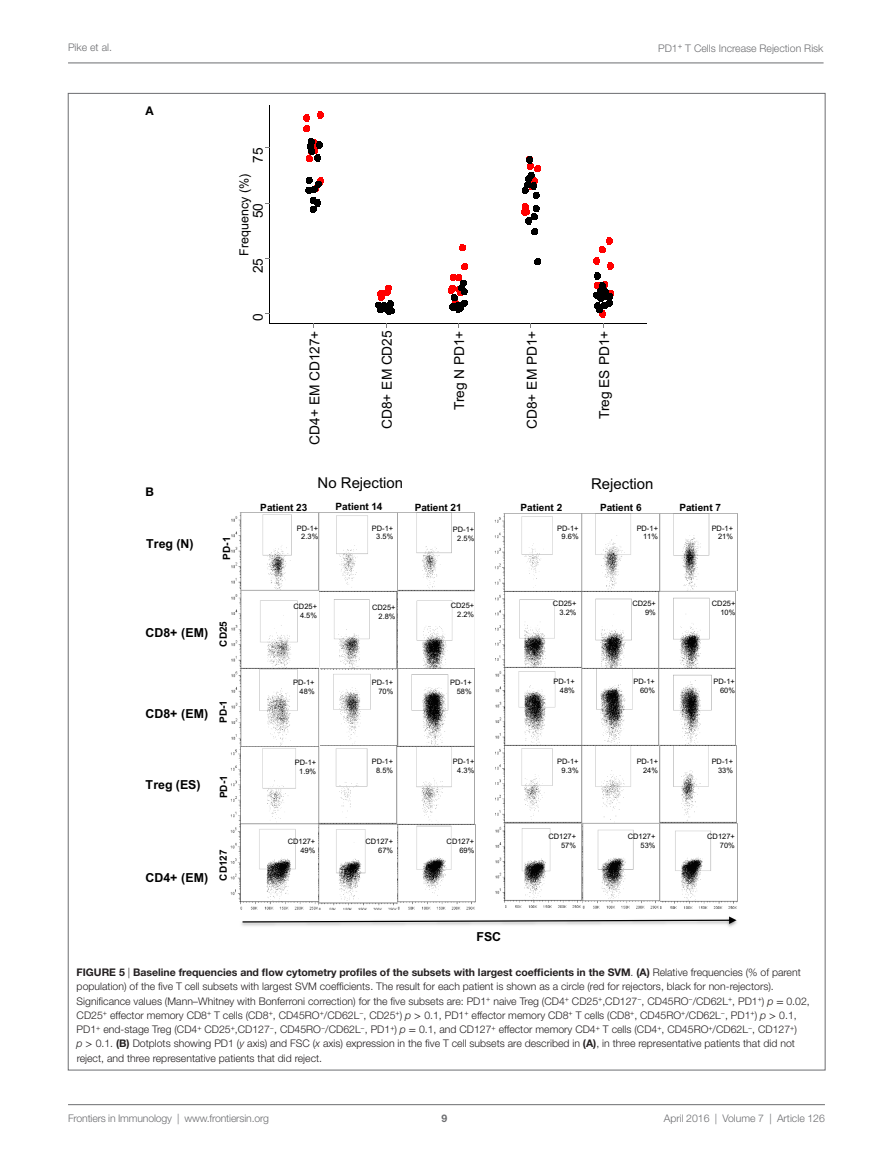
<style>
.page{position:relative;width:893px;height:1170px;background:#fff}
.page>*{position:absolute;margin:0;border:0;box-sizing:border-box;transform-origin:0 0}
.t1{font:15px "Arial";color:#000}
.t2{font:13.8px "Arial";color:#000}
.t3{font:700 12.45px "Arial";color:#000}
.t4{font:12.45px "Arial";color:#000}
.t5{font:700 12px "Helvetica Neue LT Std";color:#000}
.t6{font:300 10.5px/14.2px "Helvetica Neue LT Std";color:#231f20}
.t7{font:300 10.5px "Helvetica Neue LT Std";color:#6c6d70}
.t8{font:700 10.5px "Helvetica Neue LT Std";color:#6c6d70}
.t9{font:700 10.05px "Arial";letter-spacing:-.005em;color:#000}
.t10{font:7.5px/9px "Arial";color:#000;text-align:right}
.s1{font-weight:700}
.s2{font-style:italic}
.s3{font-family:"STIX General";font-weight:400}
</style>
<div class="page">
<img style="left:230px;top:512px;width:88px;height:397px">
<img style="left:495px;top:823px;width:243px;height:85px">
<img style="left:582px;top:513px;width:155px;height:309px">
<img style="left:495px;top:591px;width:87px;height:231px">
<img style="left:494px;top:513px;width:87px;height:78px">
<img style="left:318px;top:512px;width:157px;height:398px">
<img style="left:241px;top:921px;width:496px;height:6px">
<svg style="left:243px;top:916px;width:494px;height:7px"></svg>
<svg style="left:317px;top:111px;width:7px;height:8px"></svg>
<svg style="left:303px;top:115px;width:7px;height:17px"></svg>
<svg style="left:306px;top:138px;width:17px;height:24px"></svg>
<svg style="left:305px;top:177px;width:19px;height:36px"></svg>
<svg style="left:375px;top:285px;width:20px;height:30px"></svg>
<svg style="left:459px;top:244px;width:7px;height:7px"></svg>
<svg style="left:448px;top:263px;width:20px;height:50px"></svg>
<svg style="left:534px;top:258px;width:7px;height:7px"></svg>
<svg style="left:521px;top:156px;width:20px;height:79px"></svg>
<hr style="left:269px;top:105px;width:1px;height:218px;background:#000">
<hr style="left:270px;top:323px;width:377px;height:1px;background:#000">
<svg style="left:593px;top:237px;width:21px;height:91px"></svg>
<hr style="left:68px;top:1104px;width:757px;height:1px;background:#6c6d70">
<hr style="left:68px;top:63px;width:756px;height:1px;background:#6c6d70">
<p class="t7" style="left:68px;top:41px;width:45px">Pike et al.</p>
<p class="t7" style="left:658px;top:42px;width:167px">PD1<sup>+</sup> T Cells Increase Rejection Risk</p>
<p class="t5" style="left:146px;top:103px;width:10px">A</p>
<h2 class="t2" style="left:249px;top:163px;width:17px;rotate:-90deg">75</h2>
<p class="t4" style="left:236px;top:256px;width:84px;rotate:-90deg">F ycneuqe r %( )</p>
<h2 class="t2" style="left:249px;top:218px;width:17px;rotate:-90deg">50</h2>
<h2 class="t2" style="left:249px;top:273px;width:17px;rotate:-90deg">25</h2>
<p class="t5" style="left:146px;top:484px;width:10px">B</p>
<p class="t3" style="left:146px;top:535px;width:49px">Treg (N)</p>
<p class="t9" style="left:220px;top:559px;width:24px;rotate:-90deg">PD-1</p>
<p class="t3" style="left:146px;top:624px;width:64px">CD8+ (EM)</p>
<p class="t9" style="left:217px;top:646px;width:27px;rotate:-90deg">CD25</p>
<p class="t3" style="left:146px;top:705px;width:64px">CD8+ (EM)</p>
<p class="t9" style="left:217px;top:723px;width:24px;rotate:-90deg">PD-1</p>
<p class="t3" style="left:146px;top:776px;width:57px">Treg (ES)</p>
<p class="t9" style="left:217px;top:798px;width:24px;rotate:-90deg">PD-1</p>
<p class="t3" style="left:146px;top:869px;width:64px">CD4+ (EM)</p>
<p class="t9" style="left:217px;top:880px;width:32px;rotate:-90deg">CD127</p>
<h2 class="t2" style="left:249px;top:321px;width:9px;rotate:-90deg">0</h2>
<h2 class="t2" style="left:306px;top:444px;width:115px;rotate:-90deg">CD4+ EM CD127+</h2>
<h2 class="t2" style="left:378px;top:429px;width:100px;rotate:-90deg">CD8+ EM CD25</h2>
<h2 class="t2" style="left:450px;top:410px;width:81px;rotate:-90deg">Treg N PD1+</h2>
<h2 class="t2" style="left:523px;top:429px;width:100px;rotate:-90deg">CD8+ EM PD1+</h2>
<h2 class="t2" style="left:595px;top:419px;width:90px;rotate:-90deg">Treg ES PD1+</h2>
<h1 class="t1" style="left:318px;top:473px;width:87px">No Rejection</h1>
<h1 class="t1" style="left:591px;top:474px;width:64px">Rejection</h1>
<p class="t9" style="left:260px;top:500px;width:49px">Patient 23</p>
<p class="t10" style="left:297px;top:523px;width:23px;text-align:center">PD-1+<br>2.3%</p>
<p class="t9" style="left:336px;top:500px;width:48px">Patient 14</p>
<p class="t9" style="left:415px;top:500px;width:49px">Patient 21</p>
<p class="t10" style="left:372px;top:523px;width:23px;text-align:center">PD-1+<br>3.5%</p>
<p class="t10" style="left:453px;top:524px;width:23px;text-align:center">PD-1+<br>2.5%</p>
<p class="t9" style="left:521px;top:500px;width:43px">Patient 2</p>
<p class="t10" style="left:557px;top:523px;width:23px;text-align:center">PD-1+<br>9.6%</p>
<p class="t9" style="left:600px;top:500px;width:43px">Patient 6</p>
<p class="t10" style="left:637px;top:523px;width:23px">PD-1+<br>11%</p>
<p class="t9" style="left:679px;top:500px;width:43px">Patient 7</p>
<p class="t10" style="left:712px;top:523px;width:23px">PD-1+<br>21%</p>
<p class="t10" style="left:294px;top:602px;width:25px">CD25+<br>4.5%</p>
<p class="t10" style="left:372px;top:603px;width:25px">CD25+<br>2.8%</p>
<p class="t10" style="left:632px;top:598px;width:25px">CD25+<br>9%</p>
<p class="t10" style="left:451px;top:601px;width:25px">CD25+<br>2.2%</p>
<p class="t10" style="left:553px;top:598px;width:25px">CD25+<br>3.2%</p>
<p class="t10" style="left:712px;top:598px;width:25px">CD25+<br>10%</p>
<p class="t10" style="left:293px;top:677px;width:23px">PD-1+<br>48%</p>
<p class="t10" style="left:372px;top:678px;width:23px">PD-1+<br>70%</p>
<p class="t10" style="left:450px;top:678px;width:23px">PD-1+<br>58%</p>
<p class="t10" style="left:553px;top:677px;width:23px">PD-1+<br>48%</p>
<p class="t10" style="left:634px;top:676px;width:23px">PD-1+<br>60%</p>
<p class="t10" style="left:714px;top:677px;width:23px">PD-1+<br>60%</p>
<p class="t10" style="left:295px;top:758px;width:23px;text-align:center">PD-1+<br>1.9%</p>
<p class="t10" style="left:372px;top:757px;width:23px;text-align:center">PD-1+<br>8.5%</p>
<p class="t10" style="left:453px;top:757px;width:23px;text-align:center">PD-1+<br>4.3%</p>
<p class="t10" style="left:557px;top:756px;width:23px;text-align:center">PD-1+<br>9.3%</p>
<p class="t10" style="left:637px;top:756px;width:23px">PD-1+<br>24%</p>
<p class="t10" style="left:712px;top:756px;width:23px">PD-1+<br>33%</p>
<p class="t10" style="left:288px;top:836px;width:29px">CD127+<br>49%</p>
<p class="t10" style="left:365px;top:836px;width:29px">CD127+<br>67%</p>
<p class="t10" style="left:447px;top:836px;width:29px">CD127+<br>69%</p>
<p class="t10" style="left:548px;top:832px;width:29px">CD127+<br>57%</p>
<p class="t10" style="left:628px;top:832px;width:29px">CD127+<br>53%</p>
<p class="t10" style="left:707px;top:832px;width:29px">CD127+<br>70%</p>
<p class="t3" style="left:476px;top:928px;width:26px">FSC</p>
<p class="t6" style="left:77px;top:964px;width:735px"><span class="s1">FIG URE 5</span> | <span class="s1">Baseline frequencies and flow cytometry profiles of the subsets with largest coefficients in the SVM</span>. <span class="s1">(A)</span> Relative frequencies (% of parent population) of the five T cell subsets with largest SVM coefficients. The result for each patient is shown as a circle (red for rejectors, black for non-rejectors).<br>Significance values (Mann–Whitney with Bonferroni correction) for the five subsets are: PD1<sup>+</sup> naive Treg (CD4<sup>+</sup> CD25<sup>+</sup>,CD127<sup>−</sup>, CD45RO<sup>−</sup>/CD62L<sup>+</sup>, PD1<sup>+</sup>) <span class="s2">p</span> <span class="s3">=</span> 0.02, CD25<sup>+</sup> effector memory CD8<sup>+</sup> T cells (CD8<sup>+</sup>, CD45RO<sup>+</sup>/CD62L<sup>−</sup>, CD25<sup>+</sup>) <span class="s2">p</span> <span class="s3">&gt;</span> 0.1, PD1<sup>+</sup> effector memory CD8<sup>+</sup> T cells (CD8<sup>+</sup>, CD45RO<sup>+</sup>/CD62L<sup>−</sup>, PD1<sup>+</sup>) <span class="s2">p</span> <span class="s3">&gt;</span> 0.1, PD1<sup>+</sup> end-stage Treg (CD4<sup>+</sup> CD25<sup>+</sup>,CD127<sup>−</sup>, CD45RO<sup>−</sup>/CD62L<sup>−</sup>, PD1<sup>+</sup>) <span class="s2">p</span> <span class="s3">=</span> 0.1, and CD127<sup>+</sup> effector memory CD4<sup>+</sup> T cells (CD4<sup>+</sup>, CD45RO<sup>+</sup>/CD62L<sup>−</sup>, CD127<sup>+</sup>)<br><span class="s2">p</span> <span class="s3">&gt;</span> 0.1. <span class="s1">(B)</span> Dotplots showing PD1 (<span class="s2">y</span> axis) and FSC (<span class="s2">x</span> axis) expression in the five T cell subsets are described in <span class="s1">(A)</span>, in three representative patients that did not reject, and three representative patients that did reject.</p>
<p class="t7" style="left:68px;top:1111px;width:203px">Frontiers in Immunology | www.frontiersin.org</p>
<p class="t7" style="left:664px;top:1111px;width:163px">April 2016 | Volume 7 | Article 126</p>
<p class="t8" style="left:441px;top:1111px;width:7px">9</p>
</div>
